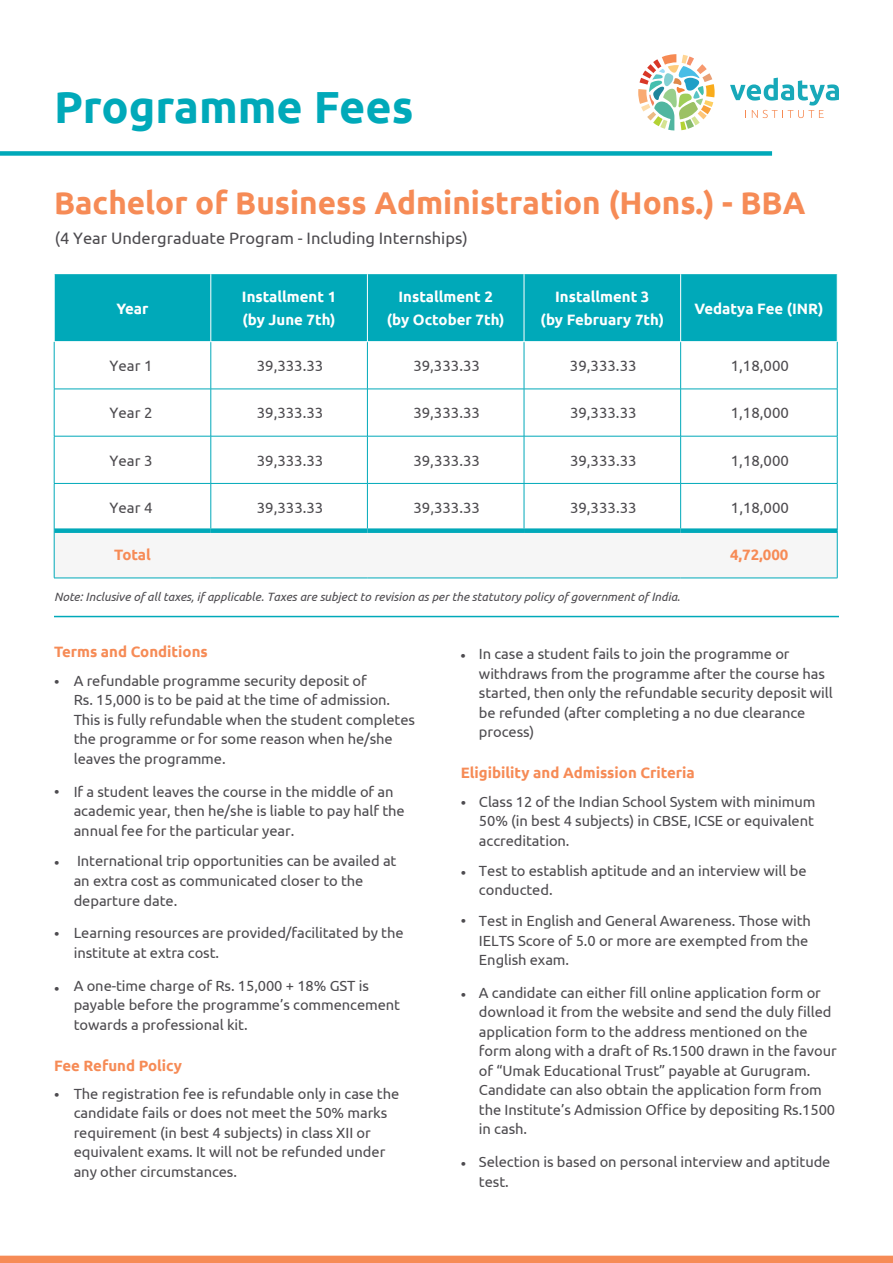
<style>
.page{position:relative;width:893px;height:1263px;background:#fff}
.page>*{position:absolute;margin:0;border:0;box-sizing:border-box;transform-origin:0 0}
.t1{font:700 45px "Ubuntu";color:#00a9b9}
.t2{font:700 31.5px "Ubuntu";color:#f68b56}
.t3{font:16.5px "Ubuntu";color:#4d4b4f}
.t4{font:15px "Ubuntu";color:#4d4b4f}
.t5{font:700 15px/22.5px "Ubuntu";color:#fff;text-align:center}
.t6{font:700 15px "Ubuntu";color:#f68b56}
.t7{font:14.7px/19.5px "Ubuntu";letter-spacing:-.005em;color:#4d4b4f}
.t8{font:italic 12px "Ubuntu";color:#4d4b4f}
.s1{font-size:15px}
</style>
<div class="page">
<div style="left:0;top:151px;width:772px;height:5px;background:#00a9b9"></div>
<div style="left:54px;top:528px;width:783px;height:50px;background:#f6f6f6"></div>
<div style="left:55px;top:274px;width:782px;height:67px;background:#00a9b9"></div>
<hr style="left:211px;top:342px;width:1px;height:47px;background:#00a9b9">
<hr style="left:367px;top:342px;width:1px;height:47px;background:#00a9b9">
<hr style="left:524px;top:342px;width:1px;height:47px;background:#00a9b9">
<hr style="left:680px;top:342px;width:1px;height:47px;background:#00a9b9">
<hr style="left:54px;top:389px;width:157px;height:1px;background:#00a9b9">
<hr style="left:211px;top:389px;width:156px;height:1px;background:#00a9b9">
<hr style="left:211px;top:389px;width:1px;height:47px;background:#00a9b9">
<hr style="left:367px;top:389px;width:157px;height:1px;background:#00a9b9">
<hr style="left:367px;top:389px;width:1px;height:47px;background:#00a9b9">
<hr style="left:524px;top:389px;width:157px;height:1px;background:#00a9b9">
<hr style="left:524px;top:389px;width:1px;height:47px;background:#00a9b9">
<hr style="left:681px;top:389px;width:156px;height:1px;background:#00a9b9">
<hr style="left:680px;top:389px;width:1px;height:47px;background:#00a9b9">
<hr style="left:54px;top:436px;width:157px;height:1px;background:#00a9b9">
<hr style="left:211px;top:436px;width:156px;height:1px;background:#00a9b9">
<hr style="left:211px;top:436px;width:1px;height:47px;background:#00a9b9">
<hr style="left:367px;top:436px;width:157px;height:1px;background:#00a9b9">
<hr style="left:367px;top:436px;width:1px;height:47px;background:#00a9b9">
<hr style="left:524px;top:436px;width:157px;height:1px;background:#00a9b9">
<hr style="left:524px;top:436px;width:1px;height:47px;background:#00a9b9">
<hr style="left:681px;top:436px;width:156px;height:1px;background:#00a9b9">
<hr style="left:680px;top:436px;width:1px;height:47px;background:#00a9b9">
<hr style="left:54px;top:483px;width:157px;height:1px;background:#00a9b9">
<hr style="left:211px;top:483px;width:156px;height:1px;background:#00a9b9">
<hr style="left:211px;top:484px;width:1px;height:44px;background:#00a9b9">
<hr style="left:367px;top:483px;width:157px;height:1px;background:#00a9b9">
<hr style="left:367px;top:484px;width:1px;height:44px;background:#00a9b9">
<hr style="left:524px;top:483px;width:157px;height:1px;background:#00a9b9">
<hr style="left:524px;top:484px;width:1px;height:44px;background:#00a9b9">
<hr style="left:681px;top:483px;width:156px;height:1px;background:#00a9b9">
<hr style="left:680px;top:484px;width:1px;height:44px;background:#00a9b9">
<hr style="left:211px;top:274px;width:1px;height:67px;background:#fff">
<hr style="left:367px;top:274px;width:1px;height:67px;background:#fff">
<hr style="left:524px;top:274px;width:1px;height:67px;background:#fff">
<hr style="left:680px;top:274px;width:1px;height:67px;background:#fff">
<div style="left:54px;top:528px;width:157px;height:5px;background:#00a9b9"></div>
<hr style="left:54px;top:342px;width:1px;height:47px;background:#00a9b9">
<hr style="left:837px;top:342px;width:1px;height:47px;background:#00a9b9">
<hr style="left:54px;top:389px;width:1px;height:47px;background:#00a9b9">
<hr style="left:837px;top:389px;width:1px;height:47px;background:#00a9b9">
<hr style="left:54px;top:436px;width:1px;height:47px;background:#00a9b9">
<hr style="left:837px;top:436px;width:1px;height:47px;background:#00a9b9">
<hr style="left:54px;top:484px;width:1px;height:47px;background:#00a9b9">
<hr style="left:837px;top:484px;width:1px;height:47px;background:#00a9b9">
<hr style="left:54px;top:531px;width:1px;height:47px;background:#00a9b9">
<hr style="left:837px;top:531px;width:1px;height:47px;background:#00a9b9">
<hr style="left:54px;top:578px;width:157px;height:1px;background:#00a9b9">
<hr style="left:211px;top:578px;width:156px;height:1px;background:#00a9b9">
<hr style="left:367px;top:578px;width:157px;height:1px;background:#00a9b9">
<hr style="left:524px;top:578px;width:157px;height:1px;background:#00a9b9">
<hr style="left:681px;top:578px;width:156px;height:1px;background:#00a9b9">
<div style="left:211px;top:528px;width:156px;height:5px;background:#00a9b9"></div>
<div style="left:367px;top:528px;width:157px;height:5px;background:#00a9b9"></div>
<div style="left:524px;top:528px;width:157px;height:5px;background:#00a9b9"></div>
<div style="left:681px;top:528px;width:156px;height:5px;background:#00a9b9"></div>
<hr style="left:54px;top:616px;width:785px;height:1px;background:#00a9b9">
<svg style="left:730px;top:78px;width:109px;height:40px"></svg>
<svg style="left:638px;top:54px;width:77px;height:77px"></svg>
<div style="left:0;top:1256px;width:893px;height:7px;background:#f68b56"></div>
<h1 class="t1" style="left:54px;top:79px;width:361px">Programme Fees</h1>
<h2 class="t2" style="left:54px;top:184px;width:753px">Bachelor of Business Administration (Hons.) - BBA</h2>
<p class="t3" style="left:55px;top:228px;width:415px">(4 Year Undergraduate Program - Including Internships)</p>
<p class="t5" style="left:116px;top:297px;width:33px">Year</p>
<p class="t5" style="left:242px;top:286px;width:96px;text-align:left">Installment 1 (by June 7th)</p>
<p class="t5" style="left:387px;top:286px;width:119px">Installment 2 (by October 7th)</p>
<p class="t5" style="left:541px;top:286px;width:125px">Installment 3<br>(by February 7th)</p>
<p class="t5" style="left:694px;top:297px;width:131px">Vedatya Fee (INR)</p>
<p class="t4" style="left:110px;top:357px;width:44px">Year 1</p>
<p class="t4" style="left:257px;top:357px;width:68px">39,333.33</p>
<p class="t4" style="left:413px;top:357px;width:68px">39,333.33</p>
<p class="t4" style="left:570px;top:357px;width:68px">39,333.33</p>
<p class="t4" style="left:731px;top:357px;width:60px">1,18,000</p>
<p class="t4" style="left:110px;top:404px;width:44px">Year 2</p>
<p class="t4" style="left:257px;top:404px;width:68px">39,333.33</p>
<p class="t4" style="left:413px;top:404px;width:68px">39,333.33</p>
<p class="t4" style="left:570px;top:404px;width:68px">39,333.33</p>
<p class="t4" style="left:731px;top:404px;width:60px">1,18,000</p>
<p class="t4" style="left:110px;top:451px;width:44px">Year 3</p>
<p class="t4" style="left:257px;top:451px;width:68px">39,333.33</p>
<p class="t4" style="left:413px;top:451px;width:68px">39,333.33</p>
<p class="t4" style="left:570px;top:451px;width:68px">39,333.33</p>
<p class="t4" style="left:731px;top:451px;width:60px">1,18,000</p>
<p class="t4" style="left:110px;top:498px;width:44px">Year 4</p>
<p class="t4" style="left:257px;top:498px;width:68px">39,333.33</p>
<p class="t4" style="left:413px;top:498px;width:68px">39,333.33</p>
<p class="t4" style="left:570px;top:498px;width:68px">39,333.33</p>
<p class="t4" style="left:731px;top:498px;width:60px">1,18,000</p>
<p class="t6" style="left:114px;top:546px;width:38px">Total</p>
<p class="t6" style="left:730px;top:546px;width:60px">4,72,000</p>
<p class="t8" style="left:54px;top:590px;width:628px">Note: Inclusive of all taxes, if applicable. Taxes are subject to revision as per the statutory policy of government of India.</p>
<p class="t6" style="left:54px;top:642px;width:155px">Terms and Conditions</p>
<p class="t4" style="left:54px;top:672px;width:7px">•</p>
<p class="t7" style="left:74px;top:670px;width:343px">A refundable programme security deposit of<br>Rs. 15,000 is to be paid at the time of admission.<br>This is fully refundable when the student completes the programme or for some reason when he/she leaves the programme.</p>
<p class="t7" style="left:74px;top:781px;width:333px">If a student leaves the course in the middle of an academic year, then he/she is liable to pay half the annual fee for the particular year.</p>
<p class="t4" style="left:54px;top:783px;width:7px">•</p>
<p class="t4" style="left:54px;top:854px;width:7px">•</p>
<p class="t4" style="left:54px;top:924px;width:7px">•</p>
<p class="t4" style="left:54px;top:979px;width:7px">•</p>
<p class="t7" style="left:74px;top:851px;width:324px">International trip opportunities can be availed at an extra cost as communicated closer to the departure date.</p>
<p class="t7" style="left:74px;top:923px;width:331px">Learning resources are provided/facilitated by the institute at extra cost.</p>
<p class="t7" style="left:74px;top:975px;width:328px">A one-time charge of Rs. 15,000 + 18% GST is payable before the programme’s commencement towards a professional kit.</p>
<p class="t6" style="left:54px;top:1056px;width:130px">Fee Refund Policy</p>
<p class="t7" style="left:74px;top:1083px;width:327px;text-indent:-20px"><span class="s1">•</span> The registration fee is refundable only in case the candidate fails or does not meet the 50% marks requirement (in best 4 subjects) in class XII or equivalent exams. It will not be refunded under any other circumstances.</p>
<p class="t7" style="left:479px;top:644px;width:355px">In case a student fails to join the programme or withdraws from the programme after the course has started, then only the refundable security deposit will be refunded (after completing a no due clearance process)</p>
<p class="t6" style="left:461px;top:763px;width:236px">Eligibility and Admission Criteria</p>
<p class="t4" style="left:461px;top:793px;width:7px">•</p>
<p class="t4" style="left:460px;top:646px;width:7px">•</p>
<p class="t7" style="left:479px;top:791px;width:338px;text-align:justify">Class 12 of the Indian School System with minimum 50% (in best 4 subjects) in CBSE, ICSE or equivalent accreditation.</p>
<p class="t7" style="left:479px;top:860px;width:329px">Test to establish aptitude and an interview will be conducted.</p>
<p class="t4" style="left:461px;top:863px;width:7px">•</p>
<p class="t4" style="left:461px;top:912px;width:7px">•</p>
<p class="t4" style="left:461px;top:985px;width:7px">•</p>
<p class="t4" style="left:461px;top:1154px;width:7px">•</p>
<p class="t7" style="left:479px;top:911px;width:333px">Test in English and General Awareness. Those with<br>IELTS Score of 5.0 or more are exempted from the<br>English exam.</p>
<p class="t7" style="left:479px;top:982px;width:359px">A candidate can either fill online application form or download it from the website and send the duly filled application form to the address mentioned on the form along with a draft of Rs.1500 drawn in the favour of “Umak Educational Trust” payable at Gurugram.<br>Candidate can also obtain the application form from the Institute’s Admission Office by depositing Rs.1500 in cash.</p>
<p class="t7" style="left:479px;top:1152px;width:353px">Selection is based on personal interview and aptitude test.</p>
</div>
